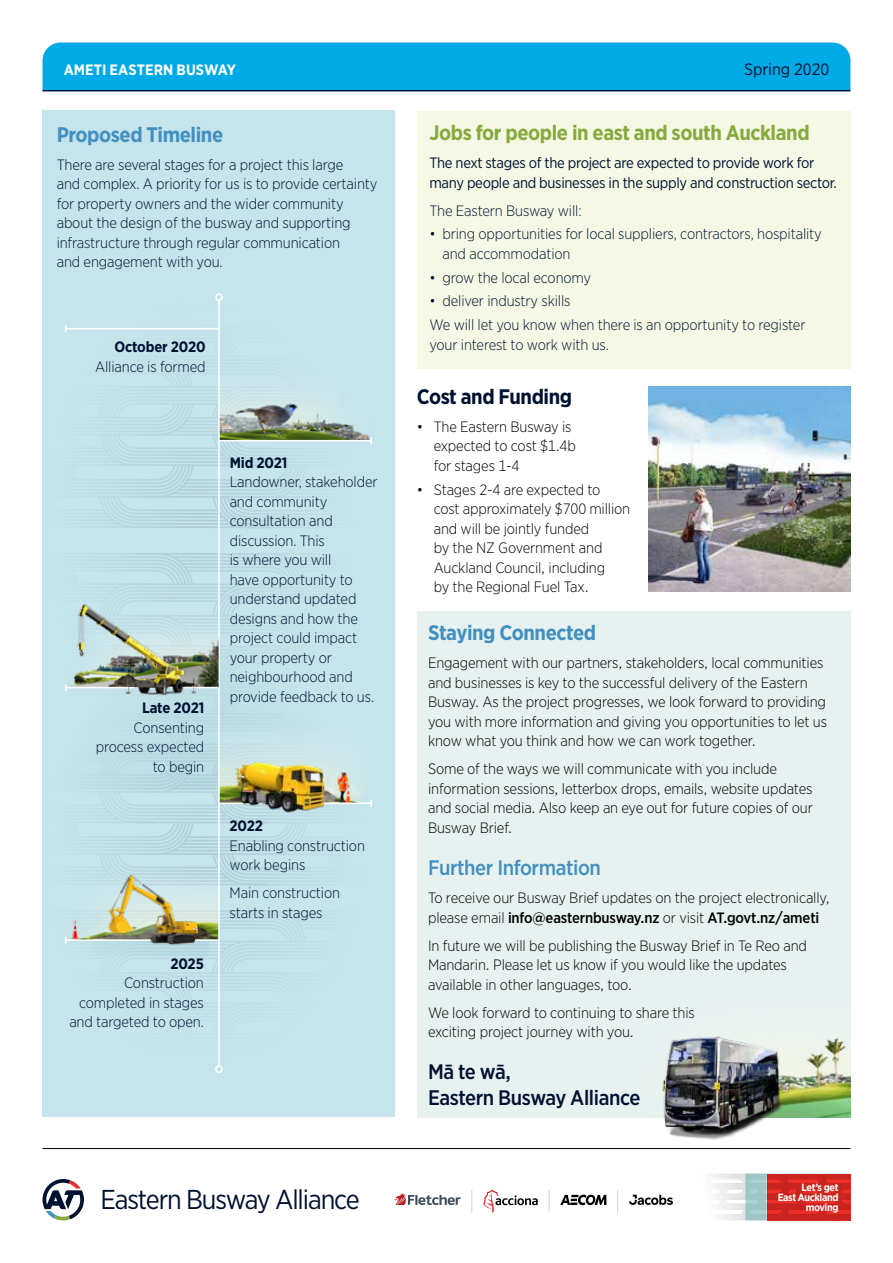
<style>
.page{position:relative;width:893px;height:1263px;background:#fff}
.page>*{position:absolute;margin:0;border:0;box-sizing:border-box;transform-origin:0 0}
.t1{font:27.3px "Gotham Narrow";letter-spacing:-.04em;color:#001231}
.t2{font:700 21px "Gotham Narrow";letter-spacing:-.02em;color:#87aa3e}
.t3{font:700 21px "Gotham Narrow";letter-spacing:-.02em;color:#4290bf}
.t4{font:500 21px/25.2px "Gotham Narrow";letter-spacing:-.02em;color:#001231}
.t5{font:500 21px "Gotham Narrow";letter-spacing:-.02em;color:#4290bf}
.t6{font:700 21px "Gotham Narrow";letter-spacing:-.02em;color:#001231}
.t7{font:16.5px "Gotham Narrow";color:#001231}
.t8{font:300 15px/19.5px "Gotham Narrow";letter-spacing:-.01em;color:#000}
.t9{font:300 15px/19.5px "Gotham Narrow";letter-spacing:-.01em;color:#001231}
.t10{font:15px/19.5px "Gotham Narrow";letter-spacing:-.02em;color:#001231}
.t11{font:700 15px "Gotham Narrow";letter-spacing:-.01em;color:#001231}
.t12{font:700 15px "Gotham Narrow";letter-spacing:.005em;color:#fff}
.t13{font:700 10.5px/10.2px "Gotham Narrow";letter-spacing:-.035em;color:#fff;text-align:right}
.s1{font-weight:500}
</style>
<div class="page">
<div style="left:43px;top:111px;width:352px;height:1006px;background:#c5e4eb"></div>
<div style="left:417px;top:111px;width:433px;height:258px;background:#f5f8e4"></div>
<div style="left:417px;top:611px;width:433px;height:506px;background:#e7f1f0"></div>
<svg style="left:251px;top:910px;width:38px;height:49px"></svg>
<svg style="left:42px;top:908px;width:209px;height:209px"></svg>
<svg style="left:251px;top:800px;width:120px;height:86px"></svg>
<svg style="left:42px;top:788px;width:209px;height:98px"></svg>
<svg style="left:155px;top:553px;width:130px;height:236px"></svg>
<svg style="left:42px;top:551px;width:209px;height:237px"></svg>
<svg style="left:251px;top:441px;width:120px;height:87px"></svg>
<svg style="left:42px;top:292px;width:209px;height:237px"></svg>
<div style="left:43px;top:43px;width:807px;height:47px;background:#00aae7"></div>
<hr style="left:43px;top:90px;width:807px;height:1px;background:#001231">
<hr style="left:66px;top:328px;width:152px;height:1px;background:#fff">
<img style="left:220px;top:358px;width:151px;height:82px">
<hr style="left:219px;top:440px;width:152px;height:1px;background:#fff">
<img style="left:230px;top:380px;width:99px;height:60px">
<img style="left:220px;top:694px;width:147px;height:108px">
<hr style="left:219px;top:802px;width:152px;height:2px;background:#fff">
<img style="left:232px;top:740px;width:106px;height:73px">
<img style="left:64px;top:867px;width:154px;height:73px">
<hr style="left:66px;top:939px;width:153px;height:2px;background:#fff">
<img style="left:91px;top:871px;width:117px;height:85px">
<hr style="left:43px;top:1148px;width:807px;height:1px;background:#000">
<hr style="left:218px;top:300px;width:2px;height:766px;background:#fff">
<div style="left:215px;top:293px;width:8px;height:8px;border:2px solid #fff;border-radius:50%"></div>
<div style="left:215px;top:1065px;width:8px;height:8px;border:2px solid #fff;border-radius:50%"></div>
<img style="left:68px;top:578px;width:151px;height:24px">
<img style="left:48px;top:602px;width:179px;height:107px">
<svg style="left:43px;top:1179px;width:41px;height:41px"></svg>
<svg style="left:483px;top:1189px;width:55px;height:23px"></svg>
<svg style="left:395px;top:1193px;width:65px;height:12px"></svg>
<svg style="left:472px;top:1190px;width:1px;height:23px"></svg>
<svg style="left:549px;top:1190px;width:1px;height:23px"></svg>
<svg style="left:629px;top:1195px;width:45px;height:10px"></svg>
<svg style="left:617px;top:1190px;width:1px;height:23px"></svg>
<svg style="left:711px;top:1173px;width:139px;height:47px;background:#d17471"></svg>
<svg style="left:560px;top:1194px;width:46px;height:11px"></svg>
<img style="left:648px;top:387px;width:202px;height:205px">
<img style="left:799px;top:1037px;width:51px;height:80px">
<img style="left:490px;top:1036px;width:309px;height:114px">
<p class="t12" style="left:64px;top:60px;width:174px">AMETI EASTERN BUSWAY</p>
<p class="t7" style="left:744px;top:59px;width:87px">Spring 2020</p>
<h2 class="t3" style="left:57px;top:121px;width:168px">Proposed Timeline</h2>
<p class="t9" style="left:57px;top:154px;width:322px">There are several stages for a project this large<br>and complex. A priority for us is to provide certainty for property owners and the wider community about the design of the busway and supporting infrastructure through regular communication<br>and engagement with you.</p>
<p class="t11" style="left:114px;top:337px;width:93px">October 2020</p>
<p class="t9" style="left:95px;top:356px;width:112px">Alliance is formed</p>
<p class="t11" style="left:142px;top:698px;width:64px">Late 2021</p>
<p class="t9" style="left:96px;top:717px;width:110px;text-align:right">Consenting process expected to begin</p>
<p class="t11" style="left:170px;top:954px;width:35px">2025</p>
<p class="t9" style="left:69px;top:973px;width:136px;text-align:right">Construction completed in stages and targeted to open.</p>
<p class="t11" style="left:230px;top:453px;width:59px">Mid 2021</p>
<p class="t9" style="left:230px;top:472px;width:149px">Landowner, stakeholder and community consultation and discussion. This<br>is where you will<br>have opportunity to understand updated designs and how the project could impact your property or neighbourhood and provide feedback to us.</p>
<p class="t11" style="left:230px;top:816px;width:35px">2022</p>
<p class="t9" style="left:230px;top:835px;width:137px">Enabling construction work begins</p>
<p class="t9" style="left:230px;top:883px;width:112px">Main construction starts in stages</p>
<h2 class="t2" style="left:429px;top:119px;width:382px">Jobs for people in east and south Auckland</h2>
<p class="t10" style="left:429px;top:153px;width:409px">The next stages of the project are expected to provide work for many people and businesses in the supply and construction sector.</p>
<p class="t9" style="left:429px;top:200px;width:154px">The Eastern Busway will:</p>
<p class="t9" style="left:442px;top:224px;width:381px;text-indent:-13px">• bring opportunities for local suppliers, contractors, hospitality and accommodation</p>
<p class="t9" style="left:429px;top:267px;width:163px">• grow the local economy</p>
<p class="t9" style="left:429px;top:289px;width:378px;line-height:23.7px">• deliver industry skills<br>We will let you know when there is an opportunity to register</p>
<p class="t9" style="left:429px;top:334px;width:181px">your interest to work with us.</p>
<h2 class="t6" style="left:417px;top:383px;width:157px">Cost and Funding</h2>
<p class="t8" style="left:434px;top:416px;width:144px;text-indent:-17px">• The Eastern Busway is expected to cost $1.4b for stages 1-4</p>
<p class="t8" style="left:434px;top:479px;width:198px;text-indent:-17px">• Stages 2-4 are expected to<br>cost approximately $700 million and will be jointly funded<br>by the NZ Government and<br>Auckland Council, including<br>by the Regional Fuel Tax.</p>
<h2 class="t3" style="left:428px;top:619px;width:170px">Staying Connected</h2>
<p class="t8" style="left:428px;top:653px;width:401px">Engagement with our partners, stakeholders, local communities and businesses is key to the successful delivery of the Eastern Busway. As the project progresses, we look forward to providing you with more information and giving you opportunities to let us know what you think and how we can work together.</p>
<p class="t8" style="left:428px;top:759px;width:386px">Some of the ways we will communicate with you include information sessions, letterbox drops, emails, website updates and social media. Also keep an eye out for future copies of our Busway Brief.</p>
<h2 class="t5" style="left:428px;top:854px;width:174px">Further Information</h2>
<p class="t8" style="left:428px;top:888px;width:403px">To receive our Busway Brief updates on the project electronically, please email <span class="s1">info@easternbusway.nz</span> or visit <span class="s1">AT.govt.nz/ameti</span></p>
<p class="t8" style="left:428px;top:935px;width:380px">In future we will be publishing the Busway Brief in Te Reo and<br>Mandarin. Please let us know if you would like the updates available in other languages, too.</p>
<p class="t8" style="left:428px;top:1002px;width:268px">We look forward to continuing to share this exciting project journey with you.</p>
<h2 class="t4" style="left:428px;top:1059px;width:214px">Mā te wā,<br>Eastern Busway Alliance</h2>
<h1 class="t1" style="left:100px;top:1183px;width:261px">Eastern Busway Alliance</h1>
<p class="t13" style="left:778px;top:1182px;width:62px">Let’s get<br>East Auckland moving</p>
</div>
